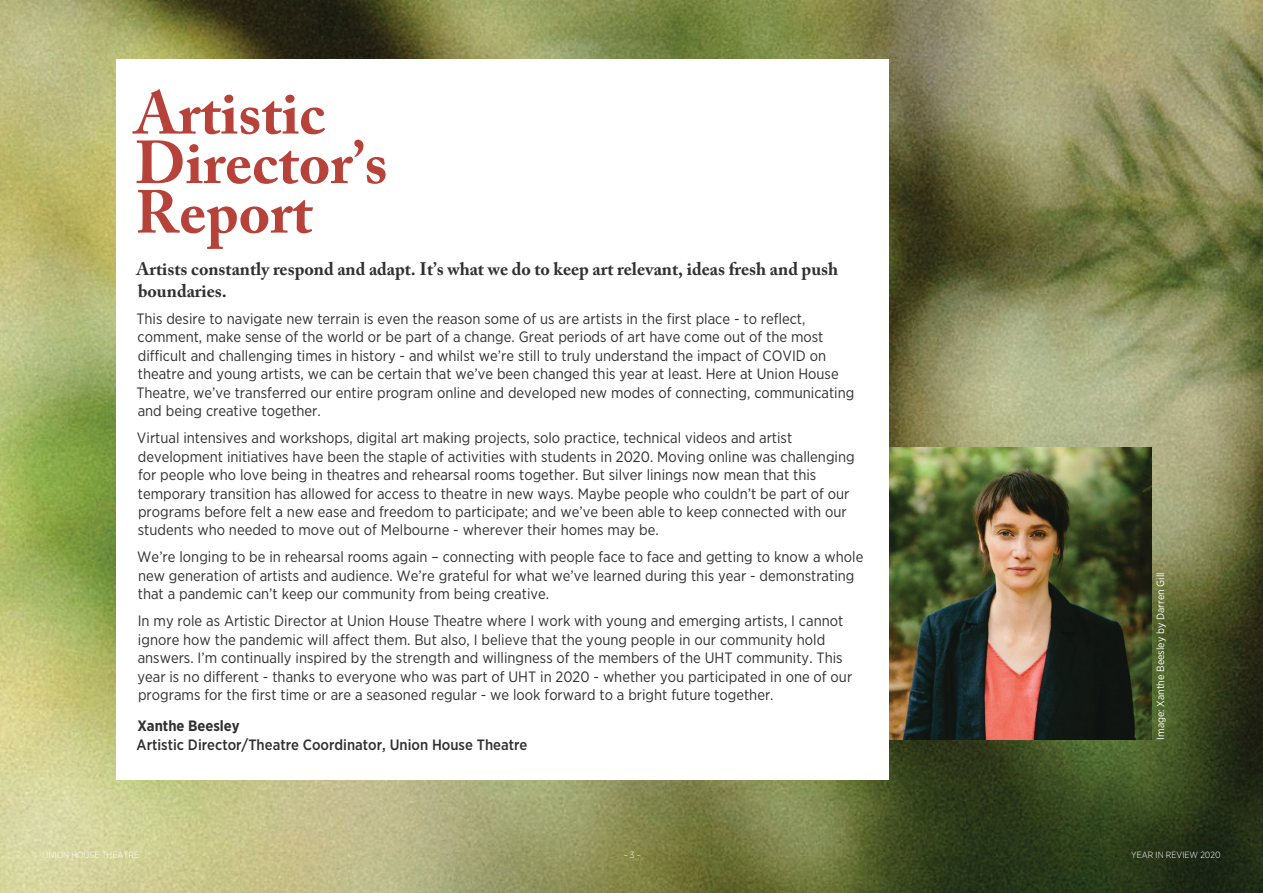
<style>
.page{position:relative;width:1263px;height:893px;background:#fff}
.page>*{position:absolute;margin:0;border:0;box-sizing:border-box;transform-origin:0 0}
.t1{font:700 60px/49.5px "Adobe Caslon Pro";color:#b7423a}
.t2{font:700 18px/21.6px "Adobe Caslon Pro";color:#323031}
.t3{font:15px/18.5px "Gotham Narrow";color:#323031}
.p_-_quoted_person{font:500 15px/18.5px "Gotham Narrow";color:#323031}
.t4{font:10.5px "Gotham Narrow";color:#fff}
.t5{font:300 9px "Gotham Narrow";color:#fff}
.s1{font-weight:700}
</style>
<div class="page">
<img style="left:0;top:0;width:1263px;height:893px">
<img style="left:889px;top:447px;width:263px;height:293px">
<div style="left:116px;top:60px;width:773px;height:720px;background:#fff"></div>
<h1 class="t1" style="left:135px;top:88px;width:254px">Artistic<br>Director’s<br>Report</h1>
<p class="t2" style="left:136px;top:258px;width:703px">Artists constantly respond and adapt. It’s what we do to keep art relevant, ideas fresh and push boundaries.</p>
<p class="t3" style="left:136px;top:309px;width:719px">This desire to navigate new terrain is even the reason some of us are artists in the first place - to reflect, comment, make sense of the world or be part of a change. Great periods of art have come out of the most difficult and challenging times in history - and whilst we’re still to truly understand the impact of COVID on theatre and young artists, we can be certain that we’ve been changed this year at least. Here at Union House Theatre, we’ve transferred our entire program online and developed new modes of connecting, communicating and being creative together.</p>
<p class="t3" style="left:137px;top:428px;width:719px">Virtual intensives and workshops, digital art making projects, solo practice, technical videos and artist development initiatives have been the staple of activities with students in 2020. Moving online was challenging for people who love being in theatres and rehearsal rooms together. But silver linings now mean that this temporary transition has allowed for access to theatre in new ways. Maybe people who couldn’t be part of our programs before felt a new ease and freedom to participate; and we’ve been able to keep connected with our students who needed to move out of Melbourne - wherever their homes may be.</p>
<p class="t3" style="left:137px;top:548px;width:727px">We’re longing to be in rehearsal rooms again – connecting with people face to face and getting to know a whole new generation of artists and audience. We’re grateful for what we’ve learned during this year - demonstrating that a pandemic can’t keep our community from being creative.</p>
<p class="t3" style="left:137px;top:611px;width:716px">In my role as Artistic Director at Union House Theatre where I work with young and emerging artists, I cannot ignore how the pandemic will affect them. But also, I believe that the young people in our community hold answers. I’m continually inspired by the strength and willingness of the members of the UHT community. This year is no different - thanks to everyone who was part of UHT in 2020 - whether you participated in one of our programs for the first time or are a seasoned regular - we look forward to a bright future together.</p>
<p class="p_-_quoted_person" style="left:137px;top:716px;width:392px"><span class="s1">Xanthe Beesley<br></span>Artistic Director/Theatre Coordinator, Union House Theatre</p>
<p class="t4" style="left:1154px;top:740px;width:169px;rotate:-90deg">Image: Xanthe Beesley by Darren Gill</p>
<p class="t5" style="left:43px;top:849px;width:98px">UNION HOUSE THEATRE</p>
<p class="t5" style="left:623px;top:849px;width:19px">– 3 –</p>
<p class="t5" style="left:1131px;top:849px;width:91px">YEAR IN REVIEW 2020</p>
</div>
